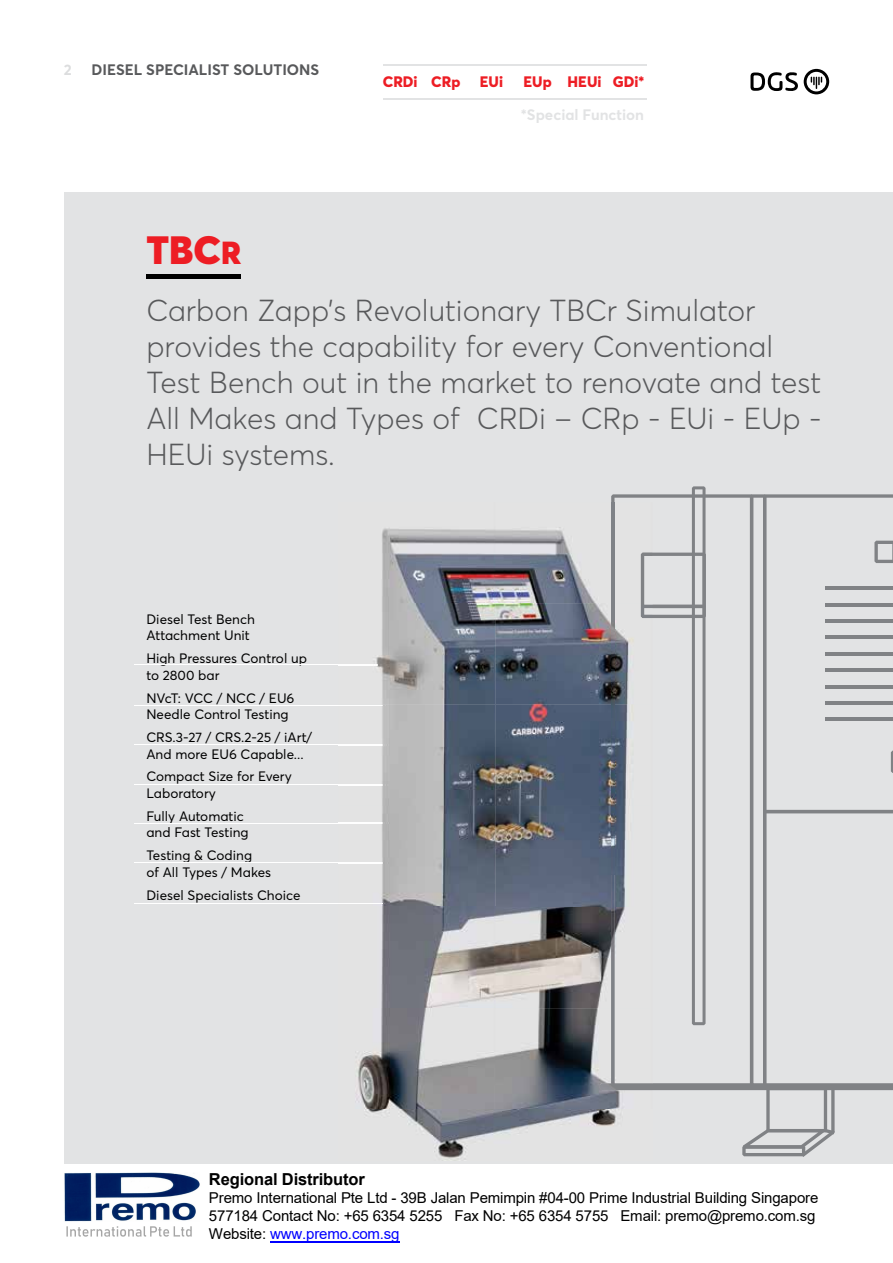
<style>
.page{position:relative;width:893px;height:1263px;background:#fff}
.page>*{position:absolute;margin:0;border:0;box-sizing:border-box;transform-origin:0 0}
.t1{font:900 39px "Averta";color:#ed1d24}
.t2{font:300 30px/36px "Averta";color:#58595b}
.t3{font:700 16.5px "Arial";letter-spacing:-.01em;color:#000}
.t4{font:15px/18px "Arial";letter-spacing:-.01em;color:#000}
.t5{font:700 15px "Averta";color:#58595b}
.t6{font:800 15px "Averta";color:#ed1d24}
.t7{font:700 15px "Averta";color:#e2e3e4}
.t8{font:700 15px "Averta";color:#dcddde}
.t9{font:13.5px/16.5px "Averta";color:#000}
.s1{font-size:31.5px}
.s2{color:#00f}
</style>
<div class="page">
<div style="left:65px;top:192px;width:828px;height:971px;background:#e2e3e4"></div>
<hr style="left:146px;top:275px;width:95px;height:4px;background:#000">
<svg style="left:804px;top:69px;width:25px;height:25px"></svg>
<svg style="left:750px;top:72px;width:48px;height:19px"></svg>
<hr style="left:383px;top:64px;width:263px;height:1px;background:#e2e3e4">
<hr style="left:383px;top:98px;width:263px;height:1px;background:#e2e3e4">
<hr style="left:134px;top:664px;width:255px;height:1px;background:#fff">
<hr style="left:134px;top:705px;width:255px;height:1px;background:#fff">
<hr style="left:134px;top:744px;width:255px;height:1px;background:#fff">
<hr style="left:134px;top:784px;width:255px;height:1px;background:#fff">
<hr style="left:134px;top:823px;width:255px;height:1px;background:#fff">
<hr style="left:134px;top:862px;width:255px;height:1px;background:#fff">
<hr style="left:134px;top:903px;width:255px;height:1px;background:#fff">
<img style="left:339px;top:527px;width:261px;height:633px">
<svg style="left:600px;top:486px;width:293px;height:671px"></svg>
<img style="left:339px;top:664px;width:50px;height:1px">
<img style="left:339px;top:705px;width:50px;height:1px">
<img style="left:339px;top:744px;width:50px;height:1px">
<img style="left:339px;top:784px;width:50px;height:1px">
<img style="left:339px;top:823px;width:50px;height:1px">
<img style="left:339px;top:862px;width:50px;height:1px">
<img style="left:339px;top:903px;width:50px;height:1px">
<hr style="left:270px;top:1241px;width:130px;height:2px;background:#00f">
<img style="left:64px;top:1172px;width:136px;height:65px">
<p class="t8" style="left:64px;top:61px;width:9px">2</p>
<p class="t5" style="left:91px;top:61px;width:229px">DIESEL SPECIALIST SOLUTIONS</p>
<p class="t6" style="left:383px;top:72px;width:79px">CRDi CRp</p>
<p class="t6" style="left:480px;top:72px;width:25px">EUi</p>
<p class="t6" style="left:524px;top:72px;width:122px">EUp HEUi GDi*</p>
<p class="t7" style="left:521px;top:105px;width:125px">*Special Function</p>
<h1 class="t1" style="left:146px;top:225px;width:96px">TBC<span class="s1">R</span></h1>
<h2 class="t2" style="left:146px;top:292px;width:677px">Carbon Zapp’s Revolutionary TBCr Simulator provides the capability for every Conventional Test Bench out in the market to renovate and test All Makes and Types of CRDi – CRp - EUi - EUp - HEUi systems.</h2>
<p class="t9" style="left:146px;top:611px;width:110px">Diesel Test Bench<br>Attachment Unit</p>
<p class="t9" style="left:146px;top:650px;width:162px">High Pressures Control up to 2800 bar</p>
<p class="t9" style="left:146px;top:689px;width:150px">NVcT: VCC / NCC / EU6<br>Needle Control Testing</p>
<p class="t9" style="left:146px;top:729px;width:167px">CRS.3-27 / CRS.2-25 / iArt/<br>And more EU6 Capable...</p>
<p class="t9" style="left:146px;top:768px;width:147px">Compact Size for Every<br>Laboratory</p>
<p class="t9" style="left:146px;top:808px;width:104px">Fully Automatic and Fast Testing</p>
<p class="t9" style="left:146px;top:847px;width:126px">Testing &amp; Coding<br>of All Types / Makes</p>
<p class="t9" style="left:146px;top:886px;width:156px">Diesel Specialists Choice</p>
<p class="t3" style="left:209px;top:1167px;width:157px">Regional Distributor</p>
<p class="t4" style="left:209px;top:1189px;width:611px">Premo International Pte Ltd - 39B Jalan Pemimpin #04-00 Prime Industrial Building Singapore<br>577184 Contact No: +65 6354 5255 Fax No: +65 6354 5755 Email: premo@premo.com.sg<br>Website: <span class="s2">www.premo.com.sg</span></p>
</div>
